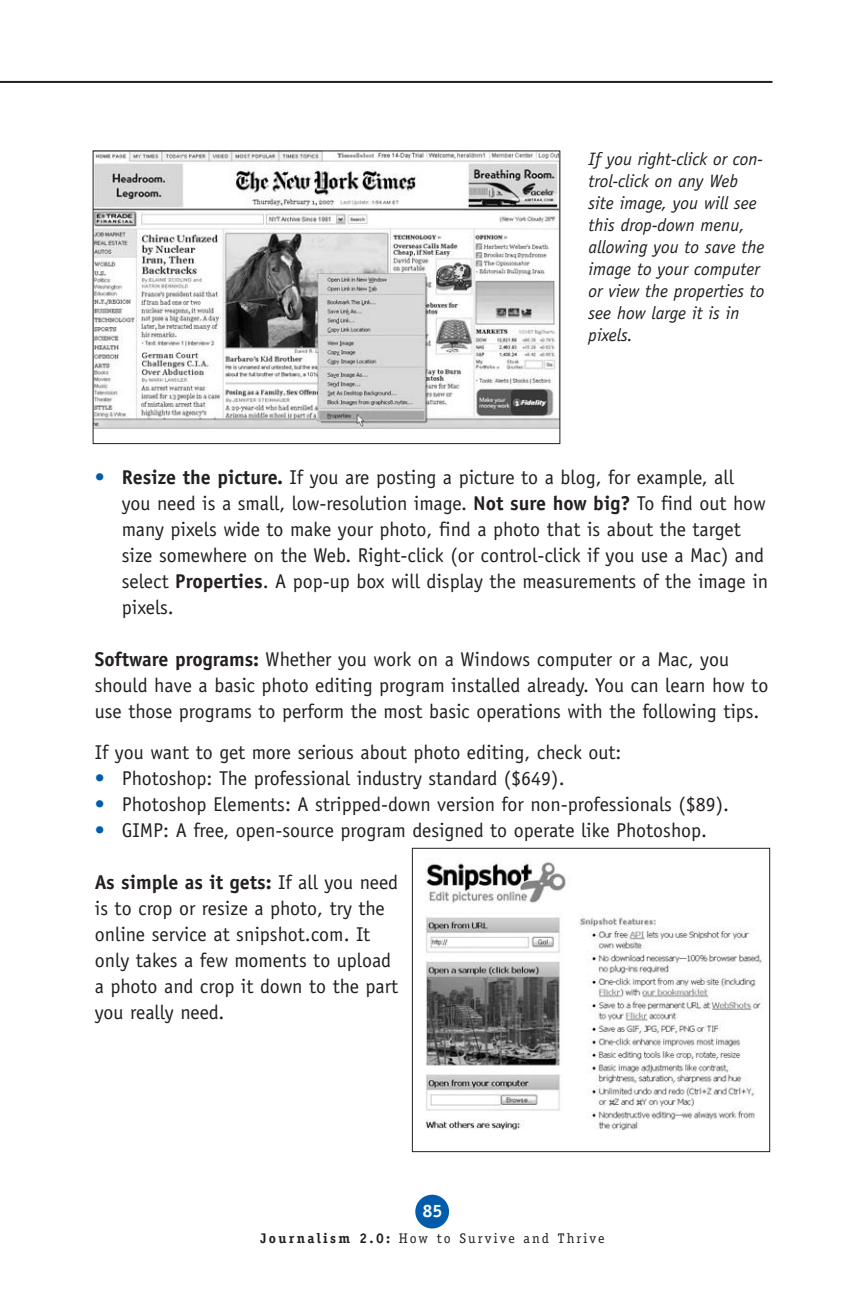
<style>
.page{position:relative;width:864px;height:1296px;background:#fff}
.page>*{position:absolute;margin:0;border:0;box-sizing:border-box;transform-origin:0 0}
.t1{font:20px/26px "Officina Sans";color:#231f20}
.t2{font:italic 18px/22px "Officina Sans";color:#231f20}
.t3{font:700 18px "Officina Serif";color:#fff}
.t4{font:14px "Officina Serif";letter-spacing:.15em;color:#231f20}
.s1{color:#015dab}
.s2{font-weight:700}
</style>
<div class="page">
<div style="left:415px;top:1195px;width:34px;height:33px;background:#015dab;border-radius:50%"></div>
<hr style="left:0;top:81px;width:773px;height:2px;background:#231f20">
<img style="left:95px;top:153px;width:463px;height:276px">
<div style="left:93px;top:151px;width:467px;height:293px;border:1px solid #231f20"></div>
<img style="left:425px;top:862px;width:337px;height:268px">
<div style="left:412px;top:848px;width:358px;height:304px;border:1px solid #231f20"></div>
<p class="t2" style="left:589px;top:150px;width:178px">If you right-click or con&shy;trol-click on any Web site image, you will see this drop-down menu, allowing you to save the image to your computer or view the properties to see how large it is in pixels.</p>
<p class="t1" style="left:122px;top:466px;width:648px;text-indent:-27px"><span class="s1">•</span> <span class="s2">Resize the picture.</span> If you are posting a picture to a blog, for example, all<br>you need is a small, low-resolution image. <span class="s2">Not sure how big?</span> To find out how many pixels wide to make your photo, find a photo that is about the target size somewhere on the Web. Right-click (or control-click if you use a Mac) and select <span class="s2">Properties</span>. A pop-up box will display the measurements of the image in pixels.</p>
<p class="t1" style="left:95px;top:648px;width:675px"><span class="s2">Software programs:</span> Whether you work on a Windows computer or a Mac, you should have a basic photo editing program installed already. You can learn how to use those programs to perform the most basic operations with the following tips.</p>
<p class="t1" style="left:95px;top:741px;width:528px">If you want to get more serious about photo editing, check out:</p>
<p class="t1" style="left:95px;top:767px;width:471px"><span class="s1">•</span> Photoshop: The professional industry standard ($649).</p>
<p class="t1" style="left:95px;top:793px;width:636px"><span class="s1">•</span> Photoshop Elements: A stripped-down version for non-professionals ($89).</p>
<p class="t1" style="left:95px;top:819px;width:614px"><span class="s1">•</span> GIMP: A free, open-source program designed to operate like Photoshop.</p>
<p class="t1" style="left:95px;top:871px;width:305px"><span class="s2">As simple as it gets:</span> If all you need is to crop or resize a photo, try the online service at snipshot.com. It only takes a few moments to upload a photo and crop it down to the part you really need.</p>
<p class="t3" style="left:422px;top:1205px;width:22px">85</p>
<p class="t4" style="left:260px;top:1230px;width:346px"><span class="s2">Journalism 2.0:</span> How to Survive and Thrive</p>
</div>
